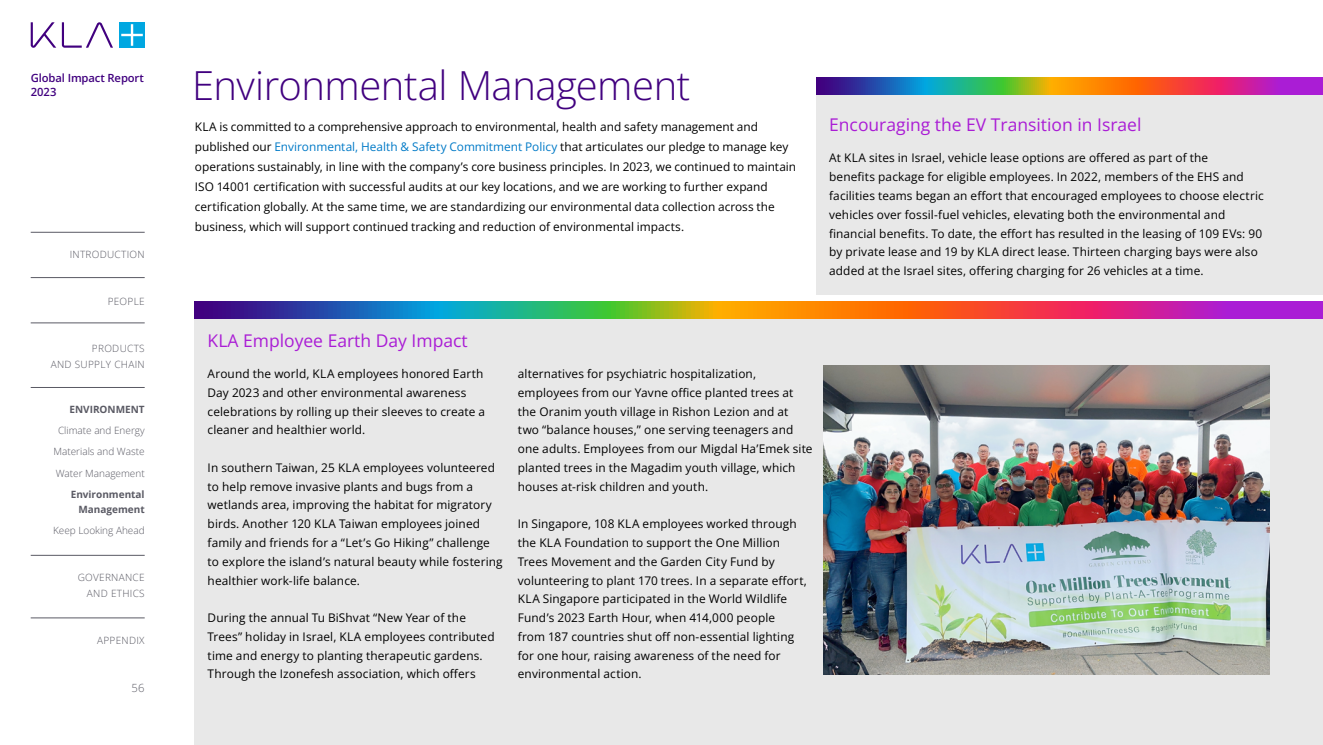
<style>
.page{position:relative;width:1323px;height:745px;background:#fff}
.page>*{position:absolute;margin:0;border:0;box-sizing:border-box;transform-origin:0 0}
.t1{font:300 40px "Open Sans";letter-spacing:-.01em;color:#41007f}
.t2{font:17.5px "Open Sans";color:#aa1dd5}
.t3{font:11.88px/18.8px "Open Sans";letter-spacing:.01em;color:#000}
.t4{font:600 11.25px/13.5px "Open Sans";letter-spacing:-.01em;color:#41007f}
.t5{font:300 11.25px "Open Sans";color:#5a5a64}
.t6{font:300 10px/16.2px "Open Sans";letter-spacing:.03em;color:#5a5a64;text-align:right}
.t7{font:300 10px/21.2px "Open Sans";color:#5a5a64;text-align:center}
.t8{font:700 10px/15px "Open Sans";color:#5a5a64;text-align:right}
.s1{color:#007ac7}
</style>
<div class="page">
<svg style="left:62px;top:22px;width:51px;height:26px"></svg>
<svg style="left:31px;top:22px;width:25px;height:26px"></svg>
<div style="left:119px;top:22px;width:26px;height:26px;background:#00a7e1"></div>
<svg style="left:121px;top:24px;width:22px;height:22px"></svg>
<hr style="left:31px;top:277px;width:114px;height:1px;background:#5a5a64">
<hr style="left:31px;top:232px;width:114px;height:1px;background:#5a5a64">
<hr style="left:31px;top:322px;width:114px;height:1px;background:#5a5a64">
<hr style="left:31px;top:387px;width:114px;height:1px;background:#5a5a64">
<hr style="left:31px;top:554px;width:114px;height:1px;background:#5a5a64">
<hr style="left:31px;top:617px;width:114px;height:1px;background:#5a5a64">
<div style="left:816px;top:77px;width:507px;height:218px;background:#e8e8e8"></div>
<div style="left:195px;top:310px;width:1128px;height:434px;background:#e8e8e8"></div>
<svg style="left:195px;top:301px;width:1128px;height:17px;background:#966568"></svg>
<svg style="left:816px;top:77px;width:507px;height:17px;background:#966568"></svg>
<img style="left:824px;top:365px;width:446px;height:309px">
<p class="t4" style="left:31px;top:71px;width:115px">Global Impact Report<br>2023</p>
<p class="t6" style="left:70px;top:246px;width:76px">INTRODUCTION</p>
<p class="t6" style="left:108px;top:293px;width:39px">PEOPLE</p>
<p class="t6" style="left:51px;top:339px;width:95px">PRODUCTS<br>AND SUPPLY CHAIN</p>
<p class="t8" style="left:69px;top:401px;width:77px">ENVIRONMENT</p>
<p class="t7" style="left:53px;top:419px;width:93px">Climate and Energy<br>Materials and Waste<br>Water Management</p>
<p class="t8" style="left:71px;top:486px;width:75px">Environmental<br>Management</p>
<p class="t7" style="left:53px;top:519px;width:93px">Keep Looking Ahead</p>
<p class="t6" style="left:78px;top:568px;width:68px">GOVERNANCE<br>AND ETHICS</p>
<p class="t6" style="left:97px;top:631px;width:49px">APPENDIX</p>
<p class="t5" style="left:132px;top:679px;width:15px">56</p>
<h1 class="t1" style="left:192px;top:58px;width:499px">Environmental Management</h1>
<p class="t3" style="left:195px;top:116px;width:603px;line-height:20px">KLA is committed to a comprehensive approach to environmental, health and safety management and published our <span class="s1">Environmental, Health &amp; Safety Commitment Policy</span> that articulates our pledge to manage key operations sustainably, in line with the company’s core business principles. In 2023, we continued to maintain ISO 14001 certification with successful audits at our key locations, and we are working to further expand certification globally. At the same time, we are standardizing our environmental data collection across the business, which will support continued tracking and reduction of environmental impacts.</p>
<h2 class="t2" style="left:829px;top:112px;width:314px">Encouraging the EV Transition in Israel</h2>
<p class="t3" style="left:829px;top:148px;width:436px">At KLA sites in Israel, vehicle lease options are offered as part of the<br>benefits package for eligible employees. In 2022, members of the EHS and facilities teams began an effort that encouraged employees to choose electric vehicles over fossil-fuel vehicles, elevating both the environmental and financial benefits. To date, the effort has resulted in the leasing of 109 EVs: 90 by private lease and 19 by KLA direct lease. Thirteen charging bays were also added at the Israel sites, offering charging for 26 vehicles at a time.</p>
<h2 class="t2" style="left:208px;top:328px;width:262px">KLA Employee Earth Day Impact</h2>
<p class="t3" style="left:208px;top:364px;width:279px">Around the world, KLA employees honored Earth Day 2023 and other environmental awareness celebrations by rolling up their sleeves to create a cleaner and healthier world.</p>
<p class="t3" style="left:208px;top:457px;width:296px">In southern Taiwan, 25 KLA employees volunteered to help remove invasive plants and bugs from a wetlands area, improving the habitat for migratory birds. Another 120 KLA Taiwan employees joined family and friends for a “Let’s Go Hiking” challenge to explore the island’s natural beauty while fostering healthier work-life balance.</p>
<p class="t3" style="left:208px;top:607px;width:288px">During the annual Tu BiShvat “New Year of the Trees” holiday in Israel, KLA employees contributed time and energy to planting therapeutic gardens.<br>Through the Izonefesh association, which offers</p>
<p class="t3" style="left:518px;top:364px;width:296px">alternatives for psychiatric hospitalization, employees from our Yavne office planted trees at the Oranim youth village in Rishon Lezion and at two “balance houses,” one serving teenagers and one adults. Employees from our Migdal Ha’Emek site planted trees in the Magadim youth village, which houses at-risk children and youth.</p>
<p class="t3" style="left:518px;top:514px;width:291px">In Singapore, 108 KLA employees worked through the KLA Foundation to support the One Million Trees Movement and the Garden City Fund by volunteering to plant 170 trees. In a separate effort, KLA Singapore participated in the World Wildlife Fund’s 2023 Earth Hour, when 414,000 people<br>from 187 countries shut off non-essential lighting for one hour, raising awareness of the need for environmental action.</p>
</div>
